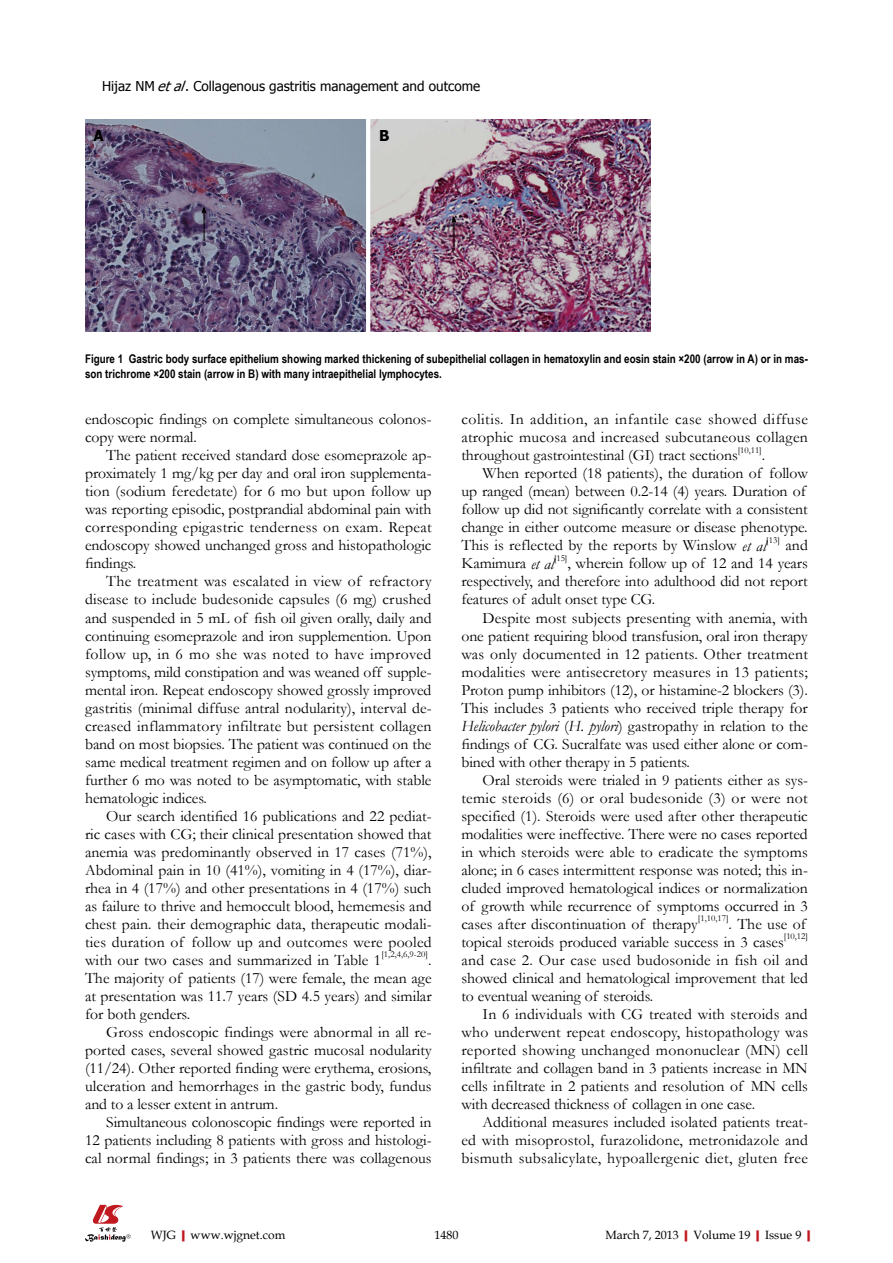
<style>
.page{position:relative;width:893px;height:1263px;background:#fff}
.page>*{position:absolute;margin:0;border:0;box-sizing:border-box;transform-origin:0 0}
.t1{font:15.75px/18px "Garamond";letter-spacing:-.005em;color:#000;text-align:justify}
.t2{font:700 15px "Tahoma";color:#000}
.t3{font:13.5px "Tahoma";color:#000}
.t4{font:700 12px/15px "Arial Narrow";color:#000}
.t5{font:12px "Book Antiqua";color:#000}
.t6{font:9.15px "Garamond";letter-spacing:-.005em;color:#000}
.s1{font-style:italic}
.s2{font-weight:700;color:#c01920}
</style>
<div class="page">
<svg style="left:85px;top:1205px;width:46px;height:37px"></svg>
<img style="left:85px;top:119px;width:565px;height:213px">
<hr style="left:366px;top:115px;width:4px;height:221px;background:#fff">
<svg style="left:451px;top:216px;width:6px;height:7px"></svg>
<hr style="left:453px;top:220px;width:1px;height:30px;background:#000">
<svg style="left:201px;top:207px;width:6px;height:7px"></svg>
<hr style="left:204px;top:211px;width:1px;height:30px;background:#000">
<p class="t3" style="left:102px;top:77px;width:380px">Hijaz NM <span class="s1">etal</span>. Collagenous gastritis management and outcome</p>
<p class="t2" style="left:94px;top:125px;width:12px">A</p>
<p class="t2" style="left:379px;top:125px;width:12px">B</p>
<p class="t4" style="left:85px;top:351px;width:724px">Figure 1 Gastric body surface epithelium showing marked thickening of subepithelial collagen in hematoxylin and eosin stain ×200 (arrow in A) or in mas&shy;son trichrome ×200 stain (arrow in B) with many intraepithelial lymphocytes.</p>
<p class="t1" style="left:85px;top:410px;width:348px">endoscopic findings on complete simultaneous colonos&shy;copy were normal.</p>
<p class="t1" style="left:85px;top:446px;width:348px;text-indent:21px">The patient received standard dose esomeprazole ap&shy;proximately 1 mg/kg per day and oral iron supplementa&shy;tion (sodium feredetate) for 6 mo but upon follow up was reporting episodic, postprandial abdominal pain with corresponding epigastric tenderness on exam. Repeat endoscopy showed unchanged gross and histopathologic findings.</p>
<p class="t1" style="left:85px;top:572px;width:348px;text-indent:21px">The treatment was escalated in view of refractory disease to include budesonide capsules (6 mg) crushed and suspended in 5 mL of fish oil given orally, daily and continuing esomeprazole and iron supplemention. Upon follow up, in 6 mo she was noted to have improved symptoms, mild constipation and was weaned off supple&shy;mental iron. Repeat endoscopy showed grossly improved gastritis (minimal diffuse antral nodularity), interval de&shy;creased inflammatory infiltrate but persistent collagen band on most biopsies. The patient was continued on the same medical treatment regimen and on follow up after a further 6 mo was noted to be asymptomatic, with stable hematologic indices.</p>
<p class="t1" style="left:85px;top:806px;width:348px;text-indent:21px">Our search identified 16 publications and 22 pediat&shy;ric cases with CG; their clinical presentation showed that anemia was predominantly observed in 17 cases (71%), Abdominal pain in 10 (41%), vomiting in 4 (17%), diar&shy;rhea in 4 (17%) and other presentations in 4 (17%) such as failure to thrive and hemoccult blood, hememesis and chest pain. their demographic data, therapeutic modali&shy;ties duration of follow up and outcomes were pooled with our two cases and summarized in Table 1</p>
<p class="t6" style="left:381px;top:948px;width:48px">[1,2,4,6,9-20]</p>
<p class="t1" style="left:85px;top:950px;width:348px;text-indent:343px">.<br>The majority of patients (17) were female, the mean age at presentation was 11.7 years (SD 4.5 years) and similar for both genders.</p>
<p class="t1" style="left:85px;top:1022px;width:348px;text-indent:21px">Gross endoscopic findings were abnormal in all re&shy;ported cases, several showed gastric mucosal nodularity (11/24). Other reported finding were erythema, erosions, ulceration and hemorrhages in the gastric body, fundus and to a lesser extent in antrum.</p>
<p class="t1" style="left:85px;top:1112px;width:348px;text-indent:21px">Simultaneous colonoscopic findings were reported in 12 patients including 8 patients with gross and histologi&shy;cal normal findings; in 3 patients there was collagenous</p>
<p class="t1" style="left:461px;top:410px;width:348px">colitis. In addition, an infantile case showed diffuse atrophic mucosa and increased subcutaneous collagen throughout gastrointestinal (GI) tract sections</p>
<p class="t6" style="left:738px;top:444px;width:25px">[10,11]</p>
<p class="t1" style="left:762px;top:446px;width:5px">.</p>
<p class="t1" style="left:483px;top:464px;width:327px">When reported (18 patients), the duration of follow</p>
<p class="t1" style="left:461px;top:482px;width:346px">up ranged (mean) between 0.2-14 (4) years. Duration of</p>
<p class="t1" style="left:461px;top:500px;width:348px">follow up did not significantly correlate with a consistent</p>
<p class="t1" style="left:461px;top:518px;width:348px">change in either outcome measure or disease phenotype.</p>
<p class="t1" style="left:461px;top:536px;width:306px">This is reflected by the reports by Winslow <span class="s1">et al</span></p>
<p class="t6" style="left:766px;top:534px;width:15px">[13]</p>
<p class="t1" style="left:785px;top:536px;width:24px">and</p>
<p class="t1" style="left:461px;top:554px;width:94px">Kamimura <span class="s1">et al</span></p>
<p class="t6" style="left:554px;top:552px;width:15px">[15]</p>
<p class="t1" style="left:461px;top:554px;width:348px;text-indent:106px">, wherein follow up of 12 and 14 years respectively, and therefore into adulthood did not report features of adult onset type CG.</p>
<p class="t1" style="left:461px;top:608px;width:348px;text-indent:21px">Despite most subjects presenting with anemia, with one patient requiring blood transfusion, oral iron therapy was only documented in 12 patients. Other treatment modalities were antisecretory measures in 13 patients; Proton pump inhibitors (12), or histamine-2 blockers (3).<br>This includes 3 patients who received triple therapy for <span class="s1">Helicobacter pylori</span> (<span class="s1">H. pylori</span>) gastropathy in relation to the findings of CG. Sucralfate was used either alone or com&shy;bined with other therapy in 5 patients.</p>
<p class="t1" style="left:461px;top:770px;width:348px;text-indent:21px">Oral steroids were trialed in 9 patients either as sys&shy;temic steroids (6) or oral budesonide (3) or were not specified (1). Steroids were used after other therapeutic modalities were ineffective. There were no cases reported in which steroids were able to eradicate the symptoms alone; in 6 cases intermittent response was noted; this in&shy;cluded improved hematological indices or normalization of growth while recurrence of symptoms occurred in 3 cases after discontinuation of therapy</p>
<p class="t6" style="left:698px;top:912px;width:32px">[1,10,17]</p>
<p class="t1" style="left:461px;top:914px;width:346px;text-indent:267px">. The use of topical steroids produced variable success in 3 cases</p>
<p class="t6" style="left:784px;top:930px;width:26px">[10,12]</p>
<p class="t1" style="left:461px;top:950px;width:348px">and case 2. Our case used budosonide in fish oil and showed clinical and hematological improvement that led to eventual weaning of steroids.</p>
<p class="t1" style="left:461px;top:1004px;width:348px;text-indent:21px">In 6 individuals with CG treated with steroids and who underwent repeat endoscopy, histopathology was reported showing unchanged mononuclear (MN) cell infiltrate and collagen band in 3 patients increase in MN cells infiltrate in 2 patients and resolution of MN cells with decreased thickness of collagen in one case.</p>
<p class="t1" style="left:461px;top:1112px;width:348px;text-indent:21px">Additional measures included isolated patients treat&shy;ed with misoprostol, furazolidone, metronidazole and bismuth subsalicylate, hypoallergenic diet, gluten free</p>
<p class="t5" style="left:151px;top:1226px;width:136px">WJG<span class="s2">|</span>www.wjgnet.com</p>
<p class="t5" style="left:434px;top:1226px;width:25px">1480</p>
<p class="t5" style="left:605px;top:1226px;width:212px">March 7, 2013<span class="s2">|</span>Volume 19<span class="s2">|</span>Issue 9<span class="s2">|</span></p>
</div>
